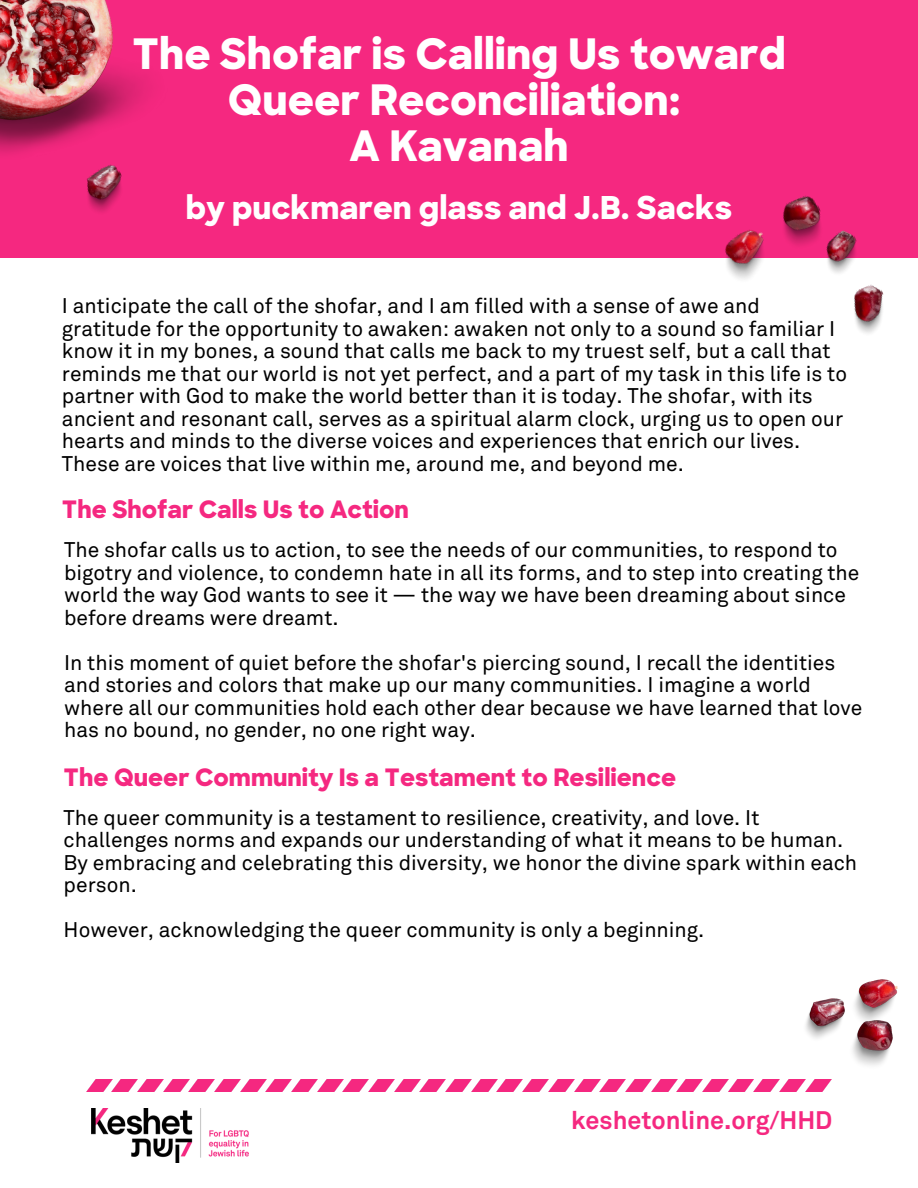
<style>
.page{position:relative;width:918px;height:1188px;background:#fff}
.page>*{position:absolute;margin:0;border:0;box-sizing:border-box;transform-origin:0 0}
.t1{font:800 42px/46.2px "Sharp Sans";color:#fff;text-align:center}
.t2{font:800 31.5px "Sharp Sans";color:#fff}
.t3{font:700 25.05px "Akkurat Std";color:#f52880}
.t4{font:800 24px "Sharp Sans";color:#f52880}
.t5{font:21px/22.5px "Akkurat Std";color:#000}
</style>
<div class="page">
<div style="left:0;top:0;width:918px;height:258px;background:#f52880"></div>
<img style="left:0;top:0;width:146px;height:154px">
<img style="left:725px;top:229px;width:39px;height:50px">
<img style="left:783px;top:195px;width:38px;height:50px">
<img style="left:86px;top:164px;width:36px;height:48px">
<img style="left:816px;top:227px;width:41px;height:46px">
<img style="left:854px;top:285px;width:30px;height:48px">
<img style="left:854px;top:980px;width:43px;height:41px">
<img style="left:852px;top:1021px;width:40px;height:44px">
<img style="left:805px;top:999px;width:40px;height:40px">
<img style="left:87px;top:1080px;width:17px;height:11px">
<img style="left:146px;top:1080px;width:9px;height:11px">
<img style="left:104px;top:1080px;width:42px;height:11px">
<img style="left:155px;top:1080px;width:26px;height:11px">
<img style="left:223px;top:1080px;width:9px;height:11px">
<img style="left:181px;top:1080px;width:42px;height:11px">
<img style="left:232px;top:1080px;width:26px;height:11px">
<img style="left:299px;top:1080px;width:10px;height:11px">
<img style="left:258px;top:1080px;width:41px;height:11px">
<img style="left:309px;top:1080px;width:26px;height:11px">
<img style="left:377px;top:1080px;width:9px;height:11px">
<img style="left:335px;top:1080px;width:42px;height:11px">
<img style="left:386px;top:1080px;width:26px;height:11px">
<img style="left:454px;top:1080px;width:9px;height:11px">
<img style="left:412px;top:1080px;width:42px;height:11px">
<img style="left:463px;top:1080px;width:26px;height:11px">
<img style="left:531px;top:1080px;width:10px;height:11px">
<img style="left:489px;top:1080px;width:42px;height:11px">
<img style="left:541px;top:1080px;width:25px;height:11px">
<img style="left:608px;top:1080px;width:10px;height:11px">
<img style="left:566px;top:1080px;width:42px;height:11px">
<img style="left:618px;top:1080px;width:25px;height:11px">
<img style="left:685px;top:1080px;width:10px;height:11px">
<img style="left:643px;top:1080px;width:42px;height:11px">
<img style="left:695px;top:1080px;width:25px;height:11px">
<img style="left:762px;top:1080px;width:10px;height:11px">
<img style="left:720px;top:1080px;width:42px;height:11px">
<img style="left:772px;top:1080px;width:25px;height:11px">
<img style="left:797px;top:1080px;width:34px;height:11px">
<img style="left:91px;top:1109px;width:158px;height:54px">
<p class="t1" style="left:132px;top:35px;width:655px">The Shofar is Calling Us toward<br>Queer Reconciliation:<br>A Kavanah</p>
<h1 class="t2" style="left:186px;top:195px;width:548px">by puckmaren glass and J.B. Sacks</h1>
<p class="t5" style="left:62px;top:296px;width:787px">I anticipate the call of the shofar, and I am filled with a sense of awe and gratitude for the opportunity to awaken: awaken not only to a sound so familiar I know it in my bones, a sound that calls me back to my truest self, but a call that reminds me that our world is not yet perfect, and a part of my task in this life is to partner with God to make the world better than it is today. The shofar, with its ancient and resonant call, serves as a spiritual alarm clock, urging us to open our hearts and minds to the diverse voices and experiences that enrich our lives.<br>These are voices that live within me, around me, and beyond me.</p>
<h3 class="t4" style="left:62px;top:500px;width:349px">The Shofar Calls Us to Action</h3>
<p class="t5" style="left:64px;top:540px;width:797px">The shofar calls us to action, to see the needs of our communities, to respond to bigotry and violence, to condemn hate in all its forms, and to step into creating the world the way God wants to see it — the way we have been dreaming about since before dreams were dreamt.</p>
<h3 class="t5" style="left:64px;top:653px;width:800px">In this moment of quiet before the shofar's piercing sound, I recall the identities and stories and colors that make up our many communities. I imagine a world where all our communities hold each other dear because we have learned that love has no bound, no gender, no one right way.</h3>
<p class="t4" style="left:64px;top:768px;width:614px">The Queer Community Is a Testament to Resilience</p>
<p class="t5" style="left:64px;top:807px;width:795px">The queer community is a testament to resilience, creativity, and love. It challenges norms and expands our understanding of what it means to be human.<br>By embracing and celebrating this diversity, we honor the divine spark within each person.</p>
<p class="t5" style="left:64px;top:920px;width:642px">However, acknowledging the queer community is only a beginning.</p>
<h3 class="t3" style="left:571px;top:1110px;width:263px">keshetonline.org/HHD</h3>
</div>
